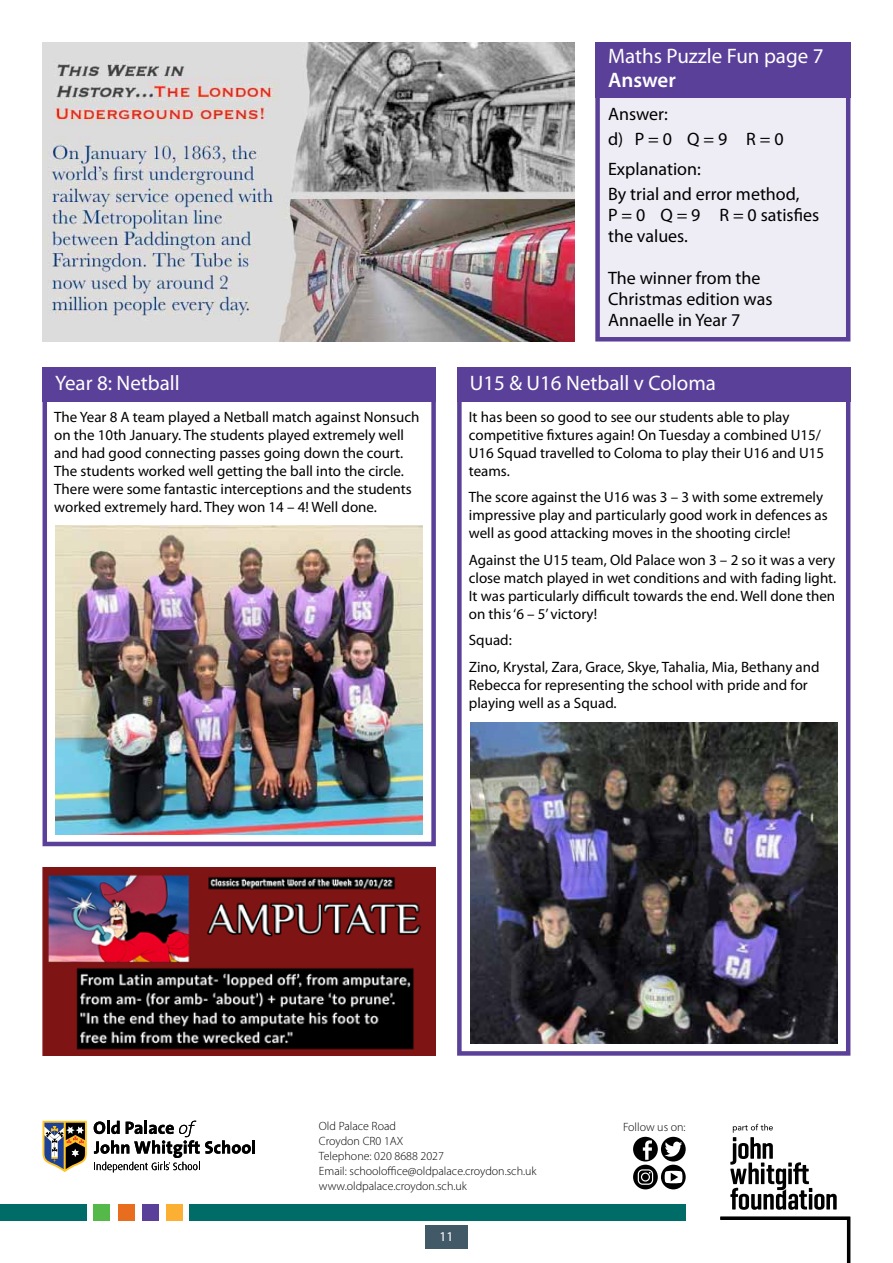
<style>
.page{position:relative;width:893px;height:1263px;background:#fff}
.page>*{position:absolute;margin:0;border:0;box-sizing:border-box;transform-origin:0 0}
.t1{font:21px "Myriad Pro";color:#fff}
.t2{font:600 21px "Myriad Pro";color:#fff}
.t3{font:18px/21px "Myriad Pro";color:#000}
.t4{font:15px/18px "Myriad Pro";color:#000}
.t5{font:13.5px "Myriad Pro";color:#fff}
.t6{font:300 12px/15px "Myriad Pro";color:#000}
</style>
<div class="page">
<div style="left:425px;top:1226px;width:43px;height:23px;background:#425968"></div>
<div style="left:94px;top:1204px;width:16px;height:16px;background:#54b948"></div>
<div style="left:118px;top:1204px;width:16px;height:16px;background:#e86d1f"></div>
<div style="left:142px;top:1204px;width:17px;height:16px;background:#5a4099"></div>
<div style="left:167px;top:1204px;width:16px;height:16px;background:#fbb034"></div>
<div style="left:0;top:1204px;width:86px;height:16px;background:#006c67"></div>
<div style="left:190px;top:1204px;width:496px;height:16px;background:#006c67"></div>
<svg style="left:43px;top:1121px;width:44px;height:51px"></svg>
<svg style="left:94px;top:1121px;width:161px;height:51px"></svg>
<svg style="left:720px;top:1216px;width:130px;height:47px"></svg>
<svg style="left:730px;top:1124px;width:107px;height:86px"></svg>
<svg style="left:633px;top:1137px;width:53px;height:52px"></svg>
<img style="left:43px;top:43px;width:531px;height:298px">
<div style="left:598px;top:45px;width:250px;height:294px;background:#eeecf5"></div>
<div style="left:595px;top:43px;width:255px;height:298px;border:5px solid #5a4099"></div>
<div style="left:595px;top:43px;width:255px;height:55px;background:#5a4099"></div>
<div style="left:43px;top:368px;width:393px;height:478px;border:5px solid #5a4099"></div>
<div style="left:457px;top:368px;width:393px;height:688px;border:5px solid #5a4099"></div>
<div style="left:43px;top:368px;width:393px;height:34px;background:#5a4099"></div>
<div style="left:457px;top:368px;width:393px;height:34px;background:#5a4099"></div>
<img style="left:56px;top:526px;width:367px;height:308px">
<img style="left:470px;top:723px;width:367px;height:321px">
<img style="left:43px;top:867px;width:393px;height:188px">
<h1 class="t1" style="left:608px;top:47px;width:217px">Maths Puzzle Fun page 7</h1>
<h1 class="t2" style="left:608px;top:72px;width:69px">Answer</h1>
<p class="t3" style="left:608px;top:103px;width:177px;line-height:25.2px">Answer:<br>d) P = 0 Q = 9 R = 0</p>
<p class="t3" style="left:608px;top:157px;width:193px;line-height:25.2px">Explanation:<br>By trial and error method,</p>
<p class="t3" style="left:608px;top:206px;width:213px">P = 0 Q = 9 R = 0 satisfies the values.</p>
<p class="t3" style="left:608px;top:269px;width:166px">The winner from the<br>Christmas edition was<br>Annaelle in Year 7</p>
<h1 class="t1" style="left:55px;top:374px;width:126px">Year 8: Netball</h1>
<h1 class="t1" style="left:470px;top:374px;width:248px">U15 &amp; U16 Netball v Coloma</h1>
<p class="t4" style="left:54px;top:409px;width:367px">The Year 8 A team played a Netball match against Nonsuch on the 10th January. The students played extremely well and had good connecting passes going down the court.<br>The students worked well getting the ball into the circle.<br>There were some fantastic interceptions and the students worked extremely hard. They won 14 – 4! Well done.</p>
<p class="t4" style="left:469px;top:409px;width:357px">It has been so good to see our students able to play competitive fixtures again! On Tuesday a combined U15/ U16 Squad travelled to Coloma to play their U16 and U15 teams.</p>
<p class="t4" style="left:469px;top:489px;width:360px">The score against the U16 was 3 – 3 with some extremely impressive play and particularly good work in defences as well as good attacking moves in the shooting circle!</p>
<p class="t4" style="left:469px;top:552px;width:369px;text-align:justify">Against the U15 team, Old Palace won 3 – 2 so it was a very close match played in wet conditions and with fading light.<br>It was particularly difficult towards the end. Well done then on this ‘6 – 5’ victory!</p>
<p class="t4" style="left:469px;top:628px;width:352px;line-height:26.5px">Squad:<br>Zino, Krystal, Zara, Grace, Skye, Tahalia, Mia, Bethany and</p>
<p class="t4" style="left:469px;top:677px;width:340px">Rebecca for representing the school with pride and for playing well as a Squad.</p>
<p class="t6" style="left:319px;top:1119px;width:219px">Old Palace Road<br>Croydon CR0 1AX<br>Telephone: 020 8688 2027<br>Email: schooloffice@oldpalace.croydon.sch.uk www.oldpalace.croydon.sch.uk</p>
<p class="t6" style="left:623px;top:1121px;width:64px">Follow us on:</p>
<p class="t5" style="left:440px;top:1231px;width:15px">11</p>
</div>
